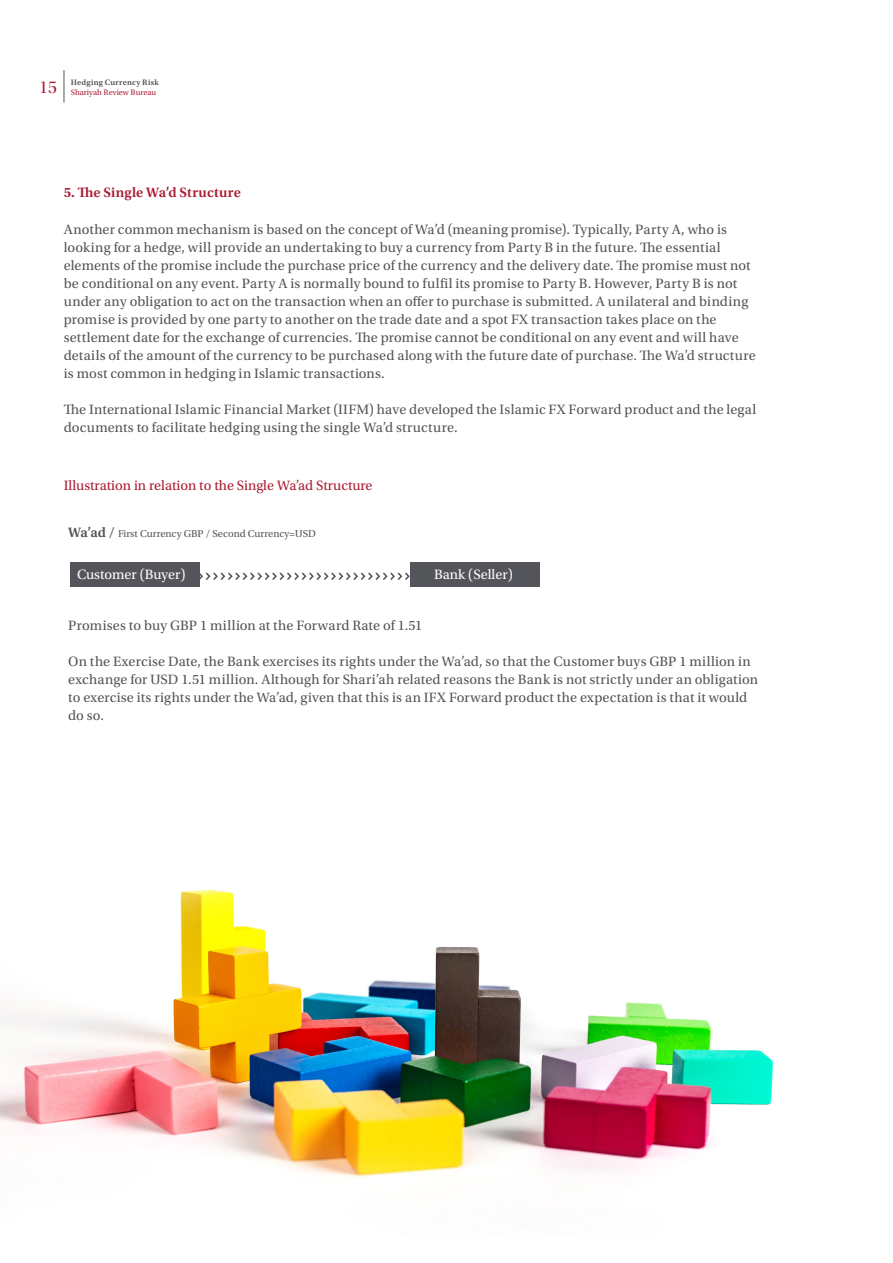
<style>
.page{position:relative;width:893px;height:1263px;background:#fff}
.page>*{position:absolute;margin:0;border:0;box-sizing:border-box;transform-origin:0 0}
.Body_text_Utopia{font:14.25px/18px "Utopia Std";letter-spacing:.015em;color:#54555a}
.Body_text_Utopia_LIst{font:14.25px "Utopia Std";color:#ab1d34}
.Body_text_Utopia_LIst-2{font:14.25px "Utopia Std";color:#fff}
.Sub_Heading_Level_03{font:600 14.25px "Utopia Std";letter-spacing:.015em;color:#ab1d34}
.Body_text_Utopia_LIst-3{font:10.5px "Utopia Std";color:#54555a}
.t1{font:8.25px/10.2px "Utopia Std";color:#ab1d34;text-align:right}
.s1{font-weight:600;color:#54555a}
.s2{font-weight:600;font-size:14.25px}
</style>
<div class="page">
<hr style="left:64px;top:70px;width:1px;height:32px;background:#54555a">
<div style="left:411px;top:563px;width:129px;height:24px;background:#54555a"></div>
<svg style="left:200px;top:572px;width:211px;height:8px"></svg>
<div style="left:70px;top:563px;width:130px;height:24px;background:#54555a"></div>
<img style="left:0;top:889px;width:773px;height:288px">
<p class="t1" style="left:39px;top:77px;width:121px"><span class="s1">Hedging Currency Risk<br></span><sup>15</sup> Shariyah Review Bureau</p>
<p class="Sub_Heading_Level_03" style="left:64px;top:184px;width:179px">5. The Single Wa’d Structure</p>
<p class="Body_text_Utopia" style="left:64px;top:221px;width:693px">Another common mechanism is based on the concept of Wa’d (meaning promise). Typically, Party A, who is looking for a hedge, will provide an undertaking to buy a currency from Party B in the future. The essential elements of the promise include the purchase price of the currency and the delivery date. The promise must not be conditional on any event. Party A is normally bound to fulfil its promise to Party B. However, Party B is not under any obligation to act on the transaction when an offer to purchase is submitted. A unilateral and binding promise is provided by one party to another on the trade date and a spot FX transaction takes place on the settlement date for the exchange of currencies. The promise cannot be conditional on any event and will have details of the amount of the currency to be purchased along with the future date of purchase. The Wa’d structure is most common in hedging in Islamic transactions.</p>
<p class="Body_text_Utopia" style="left:64px;top:401px;width:694px">The International Islamic Financial Market (IIFM) have developed the Islamic FX Forward product and the legal documents to facilitate hedging using the single Wa’d structure.</p>
<p class="Body_text_Utopia_LIst" style="left:64px;top:478px;width:310px">Illustration in relation to the Single Wa’ad Structure</p>
<p class="Body_text_Utopia_LIst-3" style="left:68px;top:528px;width:249px"><span class="s2">Wa’ad /</span> First Currency GBP / Second Currency=USD</p>
<p class="Body_text_Utopia_LIst-2" style="left:77px;top:566px;width:110px">Customer (Buyer)</p>
<p class="Body_text_Utopia_LIst-2" style="left:434px;top:566px;width:80px">Bank (Seller)</p>
<p class="Body_text_Utopia" style="left:68px;top:617px;width:356px">Promises to buy GBP 1 million at the Forward Rate of 1.51</p>
<p class="Body_text_Utopia" style="left:68px;top:653px;width:691px">On the Exercise Date, the Bank exercises its rights under the Wa’ad, so that the Customer buys GBP 1 million in exchange for USD 1.51 million. Although for Shari’ah related reasons the Bank is not strictly under an obligation to exercise its rights under the Wa’ad, given that this is an IFX Forward product the expectation is that it would do so.</p>
</div>
